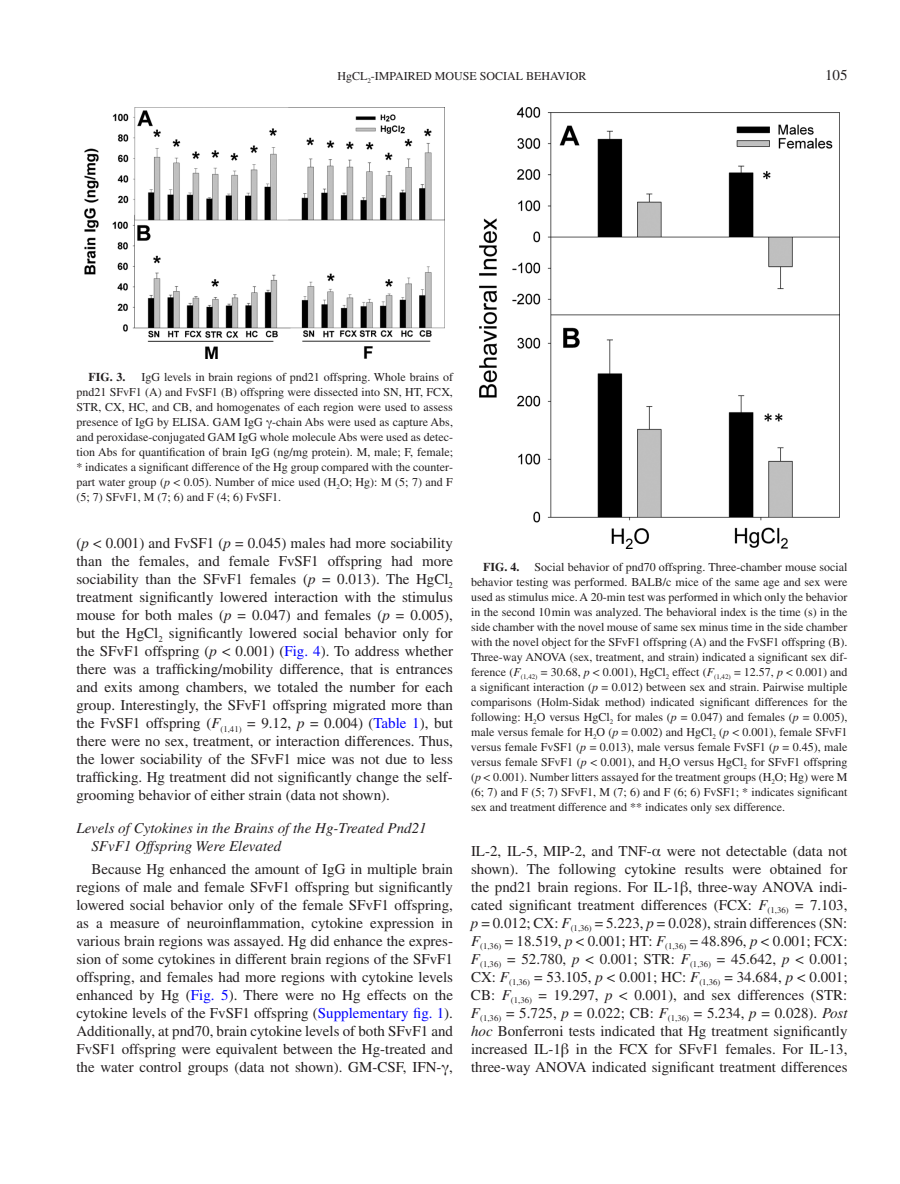
<style>
.page{position:relative;width:900px;height:1184px;background:#fff}
.page>*{position:absolute;margin:0;border:0;box-sizing:border-box;transform-origin:0 0}
.t1{font:15px/18px "Times LT Std";color:#231f20;text-align:justify}
.t2{font:italic 15px/18px "Times LT Std";color:#231f20}
.t3{font:12px/15px "Times LT Std";color:#231f20;text-align:justify}
.t4{font:700 12px "Times LT Std";color:#231f20}
.s1{font-family:"Gandhari Unicode"}
.s2{font-style:italic}
.s3{color:#00f}
</style>
<div class="page">
<img style="left:85px;top:107px;width:360px;height:251px">
<img style="left:479px;top:107px;width:360px;height:441px">
<p class="t3" style="left:337px;top:69px;width:251px">HgCl<sub>2</sub>-IMPAIRED MOUSE SOCIAL BEHAVIOR</p>
<p class="t1" style="left:825px;top:66px;width:24px">105</p>
<p class="t4" style="left:88px;top:369px;width:39px">Fig. 3.</p>
<p class="t3" style="left:76px;top:369px;width:378px;text-indent:65px">IgG levels in brain regions of pnd21 offspring. Whole brains of pnd21 SFvF1 (A) and FvSF1 (B) offspring were dissected into SN, HT, FCX, STR, CX, HC, and CB, and homogenates of each region were used to assess presence of IgG by ELISA. GAM IgG <span class="s1">γ</span>-chain Abs were used as capture Abs, and peroxidase-conjugated GAM IgG whole molecule Abs were used as detec&shy;tion Abs for quantification of brain IgG (ng/mg protein). M, male; F, female; * indicates a significant difference of the Hg group compared with the counter&shy;part water group (<span class="s2">p</span> &lt; 0.05). Number of mice used (H<sub>2</sub>O; Hg): M (5; 7) and F (5; 7) SFvF1, M (7; 6) and F (4; 6) FvSF1.</p>
<p class="t1" style="left:76px;top:534px;width:378px">(<span class="s2">p</span> &lt; 0.001) and FvSF1 (<span class="s2">p</span> = 0.045) males had more sociability than the females, and female FvSF1 offspring had more sociability than the SFvF1 females (<span class="s2">p</span> = 0.013). The HgCl<sub>2 </sub>treatment significantly lowered interaction with the stimulus mouse for both males (<span class="s2">p</span> = 0.047) and females (<span class="s2">p</span> = 0.005), but the HgCl<sub>2</sub> significantly lowered social behavior only for the SFvF1 offspring (<span class="s2">p</span> &lt; 0.001) (<span class="s3">Fig. 4</span>). To address whether there was a trafficking/mobility difference, that is entrances and exits among chambers, we totaled the number for each group. Interestingly, the SFvF1 offspring migrated more than the FvSF1 offspring (<span class="s2">F</span><sub>(1,41)</sub> = 9.12, <span class="s2">p</span> = 0.004) (<span class="s3">Table 1</span>), but there were no sex, treatment, or interaction differences. Thus, the lower sociability of the SFvF1 mice was not due to less trafficking. Hg treatment did not significantly change the self&shy;grooming behavior of either strain (data not shown).</p>
<p class="t2" style="left:91px;top:819px;width:337px;text-indent:-15px">Levels of Cytokines in the Brains of the Hg-Treated Pnd21<br>SFvF1 Offspring Were Elevated</p>
<p class="t1" style="left:76px;top:859px;width:378px;text-indent:15px">Because Hg enhanced the amount of IgG in multiple brain regions of male and female SFvF1 offspring but significantly lowered social behavior only of the female SFvF1 offspring, as a measure of neuroinflammation, cytokine expression in various brain regions was assayed. Hg did enhance the expres&shy;sion of some cytokines in different brain regions of the SFvF1 offspring, and females had more regions with cytokine levels enhanced by Hg (<span class="s3">Fig. 5</span>). There were no Hg effects on the cytokine levels of the FvSF1 offspring (<span class="s3">Supplementary fig. 1</span>).<br>Additionally, at pnd70, brain cytokine levels of both SFvF1 and FvSF1 offspring were equivalent between the Hg-treated and the water control groups (data not shown). GM-CSF, IFN-<span class="s1">γ</span>,</p>
<p class="t4" style="left:483px;top:559px;width:38px">Fig. 4.</p>
<p class="t3" style="left:471px;top:559px;width:378px;text-indent:64px">Social behavior of pnd70 offspring. Three-chamber mouse social behavior testing was performed. BALB/c mice of the same age and sex were used as stimulus mice. A 20-min test was performed in which only the behavior in the second 10min was analyzed. The behavioral index is the time (s) in the side chamber with the novel mouse of same sex minus time in the side chamber with the novel object for the SFvF1 offspring (A) and the FvSF1 offspring (B).<br>Three-way ANOVA (sex, treatment, and strain) indicated a significant sex dif&shy;ference (<span class="s2">F</span><sub>(1,42)</sub> = 30.68, <span class="s2">p</span> &lt; 0.001), HgCl<sub>2</sub> effect (<span class="s2">F</span><sub>(1,42)</sub> = 12.57, <span class="s2">p</span> &lt; 0.001) and a significant interaction (<span class="s2">p</span> = 0.012) between sex and strain. Pairwise multiple comparisons (Holm-Sidak method) indicated significant differences for the following: H<sub>2</sub>O versus HgCl<sub>2</sub> for males (<span class="s2">p</span> = 0.047) and females (<span class="s2">p</span> = 0.005), male versus female for H<sub>2</sub>O (<span class="s2">p</span> = 0.002) and HgCl<sub>2</sub> (<span class="s2">p</span> &lt; 0.001), female SFvF1 versus female FvSF1 (<span class="s2">p</span> = 0.013), male versus female FvSF1 (<span class="s2">p</span> = 0.45), male versus female SFvF1 (<span class="s2">p</span> &lt; 0.001), and H<sub>2</sub>O versus HgCl<sub>2</sub> for SFvF1 offspring (<span class="s2">p</span> &lt; 0.001). Number litters assayed for the treatment groups (H<sub>2</sub>O; Hg) were M (6; 7) and F (5; 7) SFvF1, M (7; 6) and F (6; 6) FvSF1; * indicates significant sex and treatment difference and ** indicates only sex difference.</p>
<p class="t1" style="left:471px;top:842px;width:378px">IL-2, IL-5, MIP-2, and TNF-<span class="s1">α</span> were not detectable (data not shown). The following cytokine results were obtained for the pnd21 brain regions. For IL-1<span class="s1">β</span>, three-way ANOVA indi&shy;cated significant treatment differences (FCX: <span class="s2">F</span><sub>(1,36)</sub> = 7.103, <span class="s2">p</span> = 0.012; CX: <span class="s2">F</span><sub>(1,36)</sub> = 5.223, <span class="s2">p</span> = 0.028), strain differences (SN:<br><span class="s2">F</span><sub>(1,36)</sub> = 18.519, <span class="s2">p</span> &lt; 0.001; HT: <span class="s2">F</span><sub>(1,36)</sub> = 48.896, <span class="s2">p</span> &lt; 0.001; FCX:<br><span class="s2">F</span><sub>(1,36)</sub> = 52.780, <span class="s2">p</span> &lt; 0.001; STR: <span class="s2">F</span><sub>(1,36)</sub> = 45.642, <span class="s2">p</span> &lt; 0.001; CX: <span class="s2">F</span><sub>(1,36)</sub> = 53.105, <span class="s2">p</span> &lt; 0.001; HC: <span class="s2">F</span><sub>(1,36)</sub> = 34.684, <span class="s2">p</span> &lt; 0.001; CB: <span class="s2">F</span><sub>(1,36)</sub> = 19.297, <span class="s2">p</span> &lt; 0.001), and sex differences (STR:<br><span class="s2">F</span><sub>(1,36)</sub> = 5.725, <span class="s2">p</span> = 0.022; CB: <span class="s2">F</span><sub>(1,36)</sub> = 5.234, <span class="s2">p</span> = 0.028). <span class="s2">Post hoc</span> Bonferroni tests indicated that Hg treatment significantly increased IL-1<span class="s1">β</span> in the FCX for SFvF1 females. For IL-13, three-way ANOVA indicated significant treatment differences</p>
</div>
